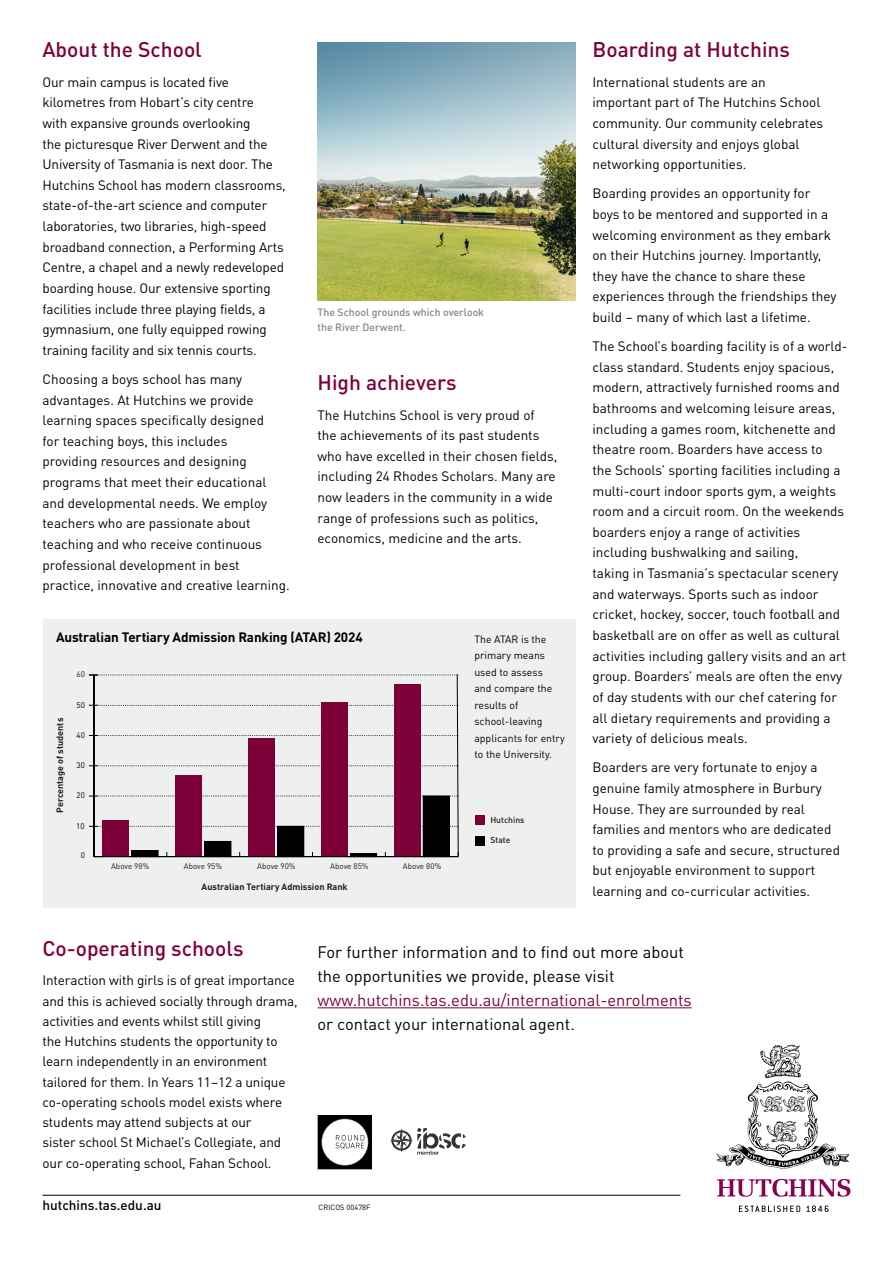
<style>
.page{position:relative;width:893px;height:1263px;background:#fff}
.page>*{position:absolute;margin:0;border:0;box-sizing:border-box;transform-origin:0 0}
.t1{font:500 21px "DIN Pro";color:#7e0039}
.t2{font:16.5px/24px "DIN Pro";color:#000}
.t3{font:16.5px "DIN Pro";color:#7e0039}
.t4{font:13.5px/20.7px "DIN Pro";color:#000}
.t5{font:700 13.5px "DIN Pro";letter-spacing:-.01em;color:#000}
.t6{font:500 13.5px "DIN Pro";color:#000}
.t7{font:10.5px/16.5px "DIN Pro";color:#000}
.t8{font:500 10.5px/15px "DIN Pro";color:#8a837b}
.t9{font:700 9px "DIN Pro";color:#221f1f}
.t10{font:8.55px "DIN Pro";color:#221f1f}
.t11{font:500 8.55px "DIN Pro";color:#221f1f}
.t12{font:8.55px "DIN Pro";color:#000}
.t13{font:8.55px "DIN Pro";color:#231f20}
.t14{font:8.1px "DIN Pro";color:#221f1f}
.t15{font:500 8.1px "DIN Pro";color:#221f1f}
.t16{font:8.1px "DIN Pro";color:#000}
.t17{font:8.1px "DIN Pro";color:#231f20}
.t18{font:7.5px "DIN Pro";letter-spacing:.005em;color:#000}
</style>
<div class="page">
<svg style="left:739px;top:1205px;width:90px;height:7px"></svg>
<svg style="left:717px;top:1045px;width:132px;height:124px"></svg>
<svg style="left:717px;top:1179px;width:133px;height:18px"></svg>
<img style="left:317px;top:43px;width:258px;height:257px">
<hr style="left:43px;top:1195px;width:637px;height:1px;background:#000">
<svg style="left:390px;top:1128px;width:76px;height:27px"></svg>
<svg style="left:317px;top:1115px;width:55px;height:54px"></svg>
<div style="left:318px;top:1115px;width:53px;height:54px;background:#000"></div>
<div style="left:322px;top:1119px;width:46px;height:46px;background:#fff;border-radius:50%"></div>
<svg style="left:336px;top:1135px;width:28px;height:13px"></svg>
<hr style="left:317px;top:1007px;width:375px;height:1px;background:#7e0039">
<div style="left:43px;top:620px;width:532px;height:288px;background:#eeefef"></div>
<svg style="left:93px;top:674px;width:366px;height:183px"></svg>
<div style="left:476px;top:836px;width:9px;height:9px;background:#000"></div>
<div style="left:476px;top:815px;width:9px;height:10px;background:#7e0039"></div>
<h1 class="t1" style="left:43px;top:34px;width:161px">About the School</h1>
<p class="t4" style="left:43px;top:71px;width:245px">Our main campus is located five kilometres from Hobart’s city centre<br>with expansive grounds overlooking<br>the picturesque River Derwent and the University of Tasmania is next door. The Hutchins School has modern classrooms, state-of-the-art science and computer laboratories, two libraries, high-speed broadband connection, a Performing Arts Centre, a chapel and a newly redeveloped boarding house. Our extensive sporting facilities include three playing fields, a gymnasium, one fully equipped rowing training facility and six tennis courts.</p>
<p class="t4" style="left:43px;top:368px;width:249px">Choosing a boys school has many advantages. At Hutchins we provide learning spaces specifically designed<br>for teaching boys, this includes<br>providing resources and designing programs that meet their educational and developmental needs. We employ teachers who are passionate about teaching and who receive continuous professional development in best practice, innovative and creative learning.</p>
<p class="t8" style="left:317px;top:304px;width:168px">The School grounds which overlook the River Derwent.</p>
<h1 class="t1" style="left:317px;top:367px;width:141px">High achievers</h1>
<p class="t4" style="left:317px;top:403px;width:241px">The Hutchins School is very proud of<br>the achievements of its past students who have excelled in their chosen fields, including 24 Rhodes Scholars. Many are now leaders in the community in a wide range of professions such as politics, economics, medicine and the arts.</p>
<p class="t5" style="left:56px;top:627px;width:308px">Australian Tertiary Admission Ranking (ATAR) 2024</p>
<p class="t5" style="left:347px;top:627px;width:16px">19</p>
<p class="t7" style="left:474px;top:630px;width:92px">The ATAR is the primary means used to assess<br>and compare the results of school-leaving applicants for entry to the University.</p>
<p class="t17" style="left:76px;top:668px;width:10px">60</p>
<p class="t16" style="left:76px;top:699px;width:10px">50</p>
<p class="t9" style="left:53px;top:813px;width:96px;rotate:-90deg">Percentage of students</p>
<p class="t15" style="left:483px;top:718px;width:34px">Hutchins</p>
<p class="t16" style="left:76px;top:729px;width:10px">40</p>
<p class="t15" style="left:483px;top:737px;width:20px">State</p>
<p class="t16" style="left:76px;top:759px;width:10px">30</p>
<p class="t13" style="left:57px;top:760px;width:10px">60</p>
<p class="t16" style="left:76px;top:789px;width:10px">20</p>
<p class="t12" style="left:57px;top:793px;width:10px">50</p>
<p class="t16" style="left:76px;top:820px;width:10px">10</p>
<p class="t16" style="left:81px;top:849px;width:6px">0</p>
<p class="t14" style="left:111px;top:860px;width:40px">Above 98%</p>
<p class="t14" style="left:184px;top:860px;width:40px">Above 95%</p>
<p class="t14" style="left:257px;top:860px;width:40px">Above 90%</p>
<p class="t14" style="left:330px;top:860px;width:40px">Above 85%</p>
<p class="t14" style="left:403px;top:860px;width:40px">Above 80%</p>
<p class="t9" style="left:202px;top:880px;width:148px">Australian Tertiary Admission Rank</p>
<p class="t11" style="left:490px;top:813px;width:36px">Hutchins</p>
<p class="t11" style="left:490px;top:834px;width:22px">State</p>
<h1 class="t1" style="left:592px;top:34px;width:199px">Boarding at Hutchins</h1>
<p class="t4" style="left:592px;top:71px;width:232px">International students are an important part of The Hutchins School community. Our community celebrates cultural diversity and enjoys global networking opportunities.</p>
<p class="t4" style="left:592px;top:182px;width:246px">Boarding provides an opportunity for boys to be mentored and supported in a welcoming environment as they embark on their Hutchins journey. Importantly, they have the chance to share these experiences through the friendships they build – many of which last a lifetime.</p>
<p class="t4" style="left:592px;top:335px;width:257px">The School’s boarding facility is of a world&shy;class standard. Students enjoy spacious, modern, attractively furnished rooms and bathrooms and welcoming leisure areas, including a games room, kitchenette and theatre room. Boarders have access to<br>the Schools’ sporting facilities including a multi-court indoor sports gym, a weights room and a circuit room. On the weekends boarders enjoy a range of activities including bushwalking and sailing,<br>taking in Tasmania’s spectacular scenery and waterways. Sports such as indoor cricket, hockey, soccer, touch football and basketball are on offer as well as cultural activities including gallery visits and an art group. Boarders’ meals are often the envy of day students with our chef catering for all dietary requirements and providing a variety of delicious meals.</p>
<p class="t4" style="left:592px;top:756px;width:249px">Boarders are very fortunate to enjoy a genuine family atmosphere in Burbury House. They are surrounded by real families and mentors who are dedicated to providing a safe and secure, structured but enjoyable environment to support learning and co-curricular activities.</p>
<h1 class="t1" style="left:43px;top:933px;width:202px">Co-operating schools</h1>
<p class="t4" style="left:43px;top:969px;width:257px;line-height:20.2px">Interaction with girls is of great importance and this is achieved socially through drama, activities and events whilst still giving<br>the Hutchins students the opportunity to learn independently in an environment tailored for them. In Years 11–12 a unique co-operating schools model exists where students may attend subjects at our<br>sister school St Michael’s Collegiate, and our co-operating school, Fahan School.</p>
<p class="t2" style="left:317px;top:938px;width:368px">For further information and to find out more about the opportunities we provide, please visit</p>
<p class="t3" style="left:317px;top:987px;width:376px">www.hutchins.tas.edu.au/international-enrolments</p>
<p class="t2" style="left:317px;top:1010px;width:259px">or contact your international agent.</p>
<p class="t10" style="left:328px;top:965px;width:43px">Above 85%</p>
<p class="t10" style="left:405px;top:965px;width:43px">Above 80%</p>
<p class="t6" style="left:43px;top:1195px;width:121px">hutchins.tas.edu.au</p>
<p class="t18" style="left:319px;top:1202px;width:54px">CRICOS 00478F</p>
</div>
